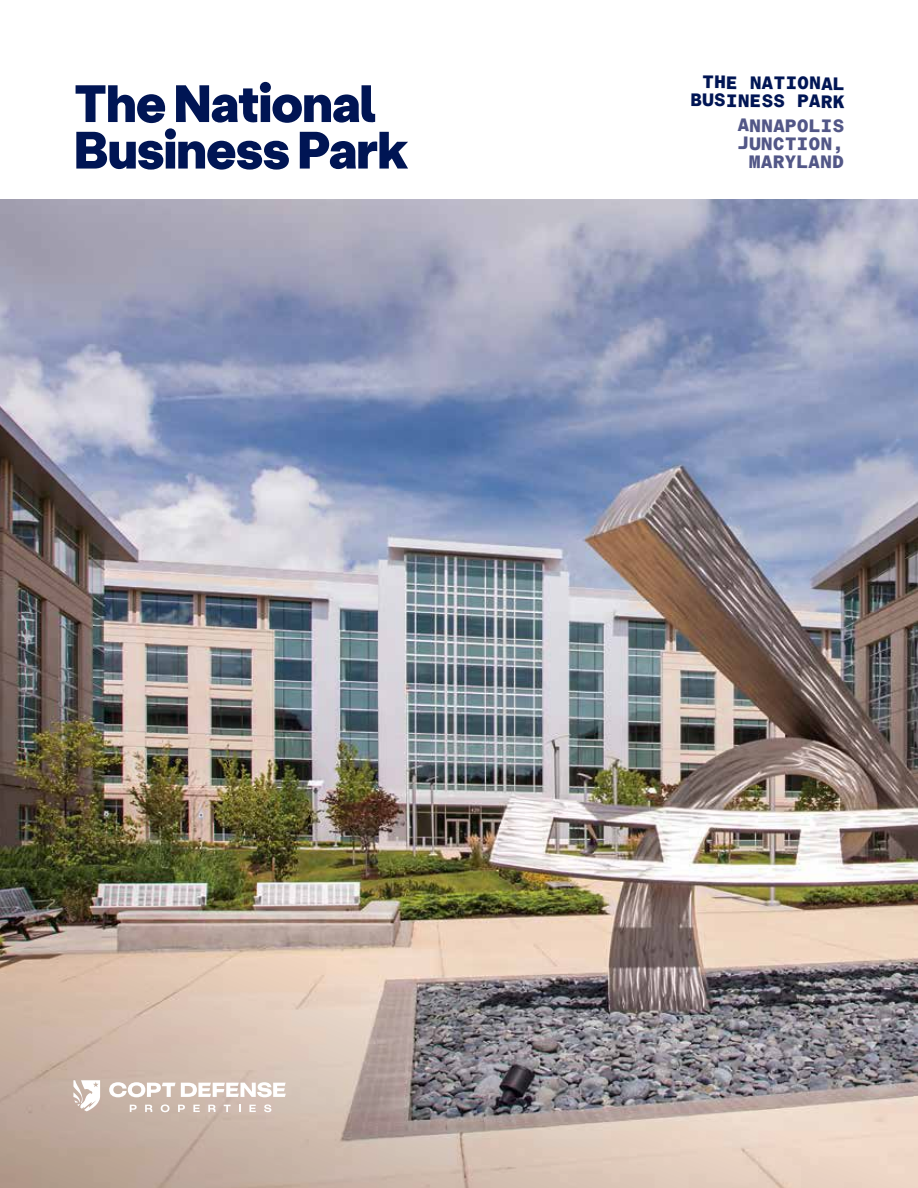
<style>
.page{position:relative;width:918px;height:1188px;background:#fff}
.page>*{position:absolute;margin:0;border:0;box-sizing:border-box;transform-origin:0 0}
.t1{font:900 52.5px/46.5px "Stabil Grotesk";letter-spacing:-.01em;color:#001554}
.t2{font:800 18px/18px "Grosa Mono";color:#525787;text-align:right}
.t3{font:800 18px/18.1px "Grosa Mono";color:#001554;text-align:right}
</style>
<div class="page">
<img style="left:0;top:199px;width:918px;height:465px">
<img style="left:0;top:664px;width:918px;height:524px">
<svg style="left:109px;top:1082px;width:177px;height:15px"></svg>
<svg style="left:130px;top:1105px;width:7px;height:7px"></svg>
<svg style="left:145px;top:1105px;width:7px;height:7px"></svg>
<svg style="left:161px;top:1104px;width:9px;height:8px"></svg>
<svg style="left:178px;top:1105px;width:7px;height:7px"></svg>
<svg style="left:193px;top:1105px;width:7px;height:7px"></svg>
<svg style="left:208px;top:1105px;width:8px;height:7px"></svg>
<svg style="left:224px;top:1105px;width:7px;height:7px"></svg>
<svg style="left:239px;top:1105px;width:2px;height:7px"></svg>
<svg style="left:249px;top:1105px;width:7px;height:7px"></svg>
<svg style="left:264px;top:1104px;width:7px;height:8px"></svg>
<svg style="left:73px;top:1080px;width:28px;height:31px"></svg>
<h1 class="t1" style="left:74px;top:78px;width:336px">The National<br>Business Park</h1>
<p class="t3" style="left:691px;top:72px;width:156px;rotate:1deg">THE NATIONAL<br>BUSINESS PARK</p>
<p class="t2" style="left:738px;top:116px;width:109px;rotate:1deg">ANNAPOLIS<br>JUNCTION,<br>MARYLAND</p>
</div>
